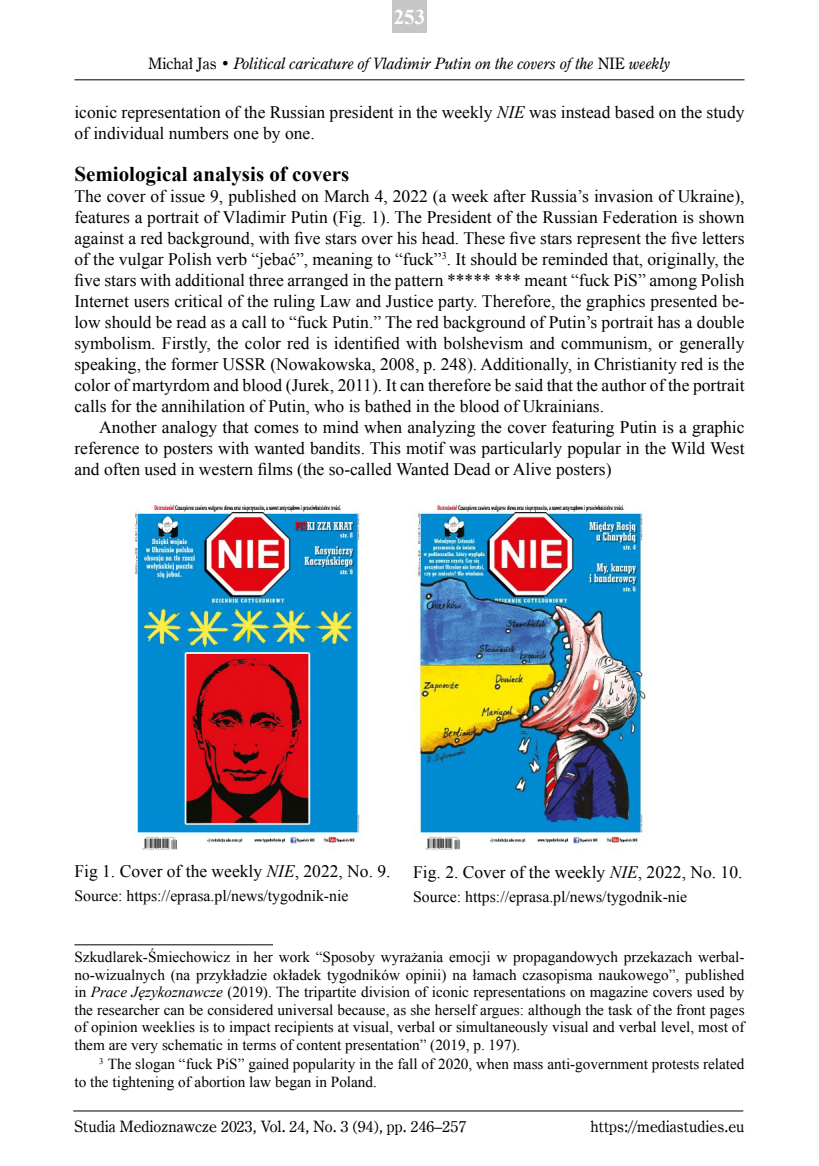
<style>
.page{position:relative;width:819px;height:1166px;background:#fff}
.page>*{position:absolute;margin:0;border:0;box-sizing:border-box;transform-origin:0 0}
.t1{font:700 21px "Times New Roman";color:#000}
.t2{font:700 21px "Times New Roman";color:#fff}
.t3{font:17.5px/21px "Times New Roman";color:#000;text-align:justify}
.t4{font:15.75px "Times New Roman";color:#000}
.t5{font:15.75px "Century Oldst EU";color:#000}
.t6{font:italic 15.75px "Century Oldst EU";color:#000}
.t7{font:15.22px/17.5px "Times New Roman";color:#000;text-align:justify}
.s1{font-style:normal}
.s2{font-style:italic}
</style>
<div class="page">
<div style="left:392px;top:0;width:35px;height:32px;background:#c5c6c6"></div>
<hr style="left:74px;top:79px;width:670px;height:1px;background:#000">
<hr style="left:73px;top:1110px;width:670px;height:1px;background:#000">
<hr style="left:74px;top:944px;width:199px;height:1px;background:#000">
<img style="left:134px;top:504px;width:226px;height:346px">
<img style="left:413px;top:504px;width:235px;height:346px">
<p class="t2" style="left:394px;top:5px;width:33px">253</p>
<p class="t6" style="left:148px;top:53px;width:523px"><span class="s1">Michał Jas •</span> Political caricature of Vladimir Putin on the covers of the <span class="s1">NIE</span> weekly</p>
<p class="t3" style="left:74px;top:101px;width:671px">iconic representation of the Russian president in the weekly <span class="s2">NIE</span> was instead based on the study of individual numbers one by one.</p>
<p class="t1" style="left:74px;top:162px;width:276px">Semiological analysis of covers</p>
<p class="t3" style="left:74px;top:186px;width:671px">The cover of issue 9, published on March 4, 2022 (a week after Russia’s invasion of Ukraine), features a portrait of Vladimir Putin (Fig. 1). The President of the Russian Federation is shown against a red background, with five stars over his head. These five stars represent the five letters of the vulgar Polish verb “jebać”, meaning to “fuck”<sup>3</sup>. It should be reminded that, originally, the five stars with additional three arranged in the pattern ***** *** meant “fuck PiS” among Polish Internet users critical of the ruling Law and Justice party. Therefore, the graphics presented be&shy;low should be read as a call to “fuck Putin.” The red background of Putin’s portrait has a double symbolism. Firstly, the color red is identified with bolshevism and communism, or generally speaking, the former USSR (Nowakowska, 2008, p. 248). Additionally, in Christianity red is the color of martyrdom and blood (Jurek, 2011). It can therefore be said that the author of the portrait calls for the annihilation of Putin, who is bathed in the blood of Ukrainians.</p>
<p class="t3" style="left:74px;top:417px;width:671px;text-indent:25px">Another analogy that comes to mind when analyzing the cover featuring Putin is a graphic reference to posters with wanted bandits. This motif was particularly popular in the Wild West and often used in western films (the so-called Wanted Dead or Alive posters)</p>
<p class="t3" style="left:74px;top:861px;width:317px">Fig 1. Cover of the weekly <span class="s2">NIE</span>, 2022, No. 9.</p>
<p class="t4" style="left:74px;top:887px;width:275px">Source: https://eprasa.pl/news/tygodnik-nie</p>
<p class="t3" style="left:413px;top:861px;width:331px">Fig. 2. Cover of the weekly <span class="s2">NIE</span>, 2022, No. 10.</p>
<p class="t4" style="left:413px;top:888px;width:275px">Source: https://eprasa.pl/news/tygodnik-nie</p>
<p class="t7" style="left:74px;top:948px;width:671px">Szkudlarek-Śmiechowicz in her work “Sposoby wyrażania emocji w propagandowych przekazach werbal&shy;no-wizualnych (na przykładzie okładek tygodników opinii) na łamach czasopisma naukowego”, published in <span class="s2">Prace Językoznawcze</span> (2019). The tripartite division of iconic representations on magazine covers used by the researcher can be considered universal because, as she herself argues: although the task of the front pages of opinion weeklies is to impact recipients at visual, verbal or simultaneously visual and verbal level, most of them are very schematic in terms of content presentation” (2019, p. 197).</p>
<p class="t7" style="left:74px;top:1055px;width:671px;text-indent:25px"><sup>3</sup> The slogan “fuck PiS” gained popularity in the fall of 2020, when mass anti-government protests related to the tightening of abortion law began in Poland.</p>
<p class="t5" style="left:74px;top:1116px;width:393px">Studia Medioznawcze 2023, Vol. 24, No. 3 (94), pp. 246–257</p>
<p class="t5" style="left:590px;top:1116px;width:156px">https://mediastudies.eu</p>
</div>
